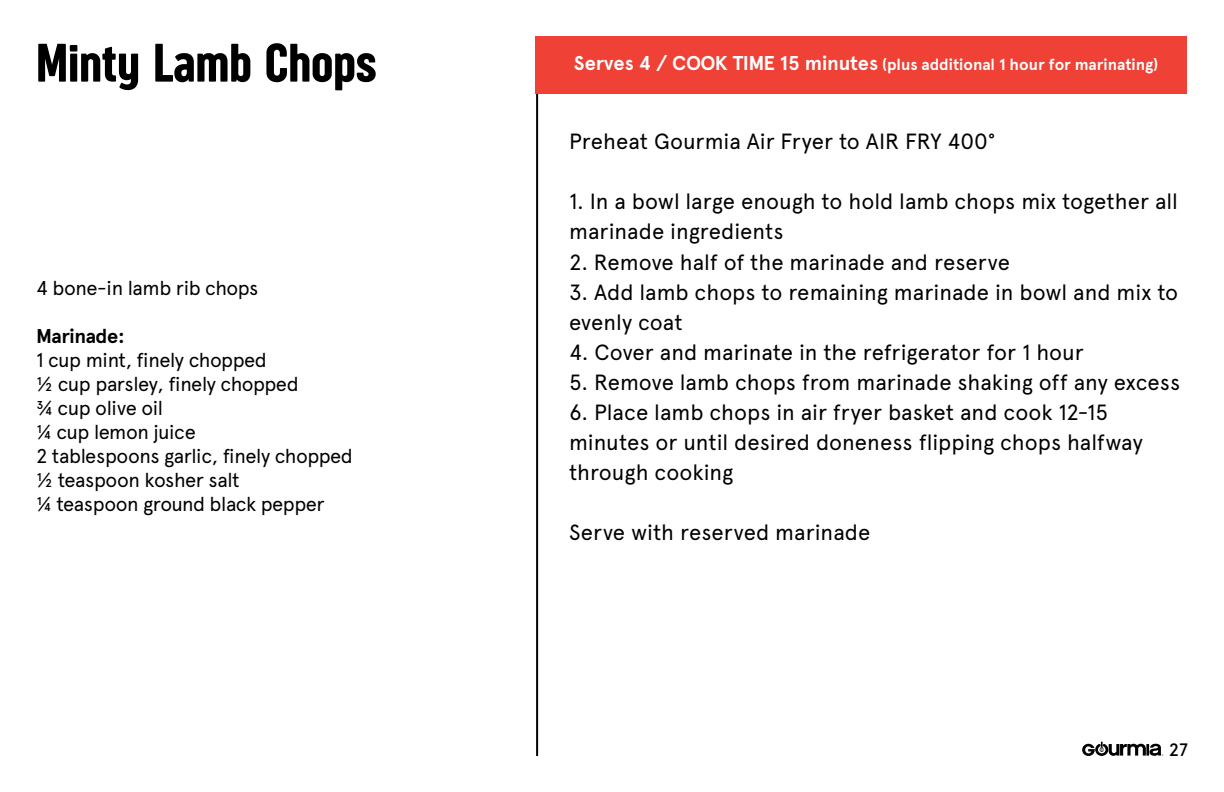
<style>
.page{position:relative;width:1224px;height:792px;background:#fff}
.page>*{position:absolute;margin:0;border:0;box-sizing:border-box;transform-origin:0 0}
.t1{font:56px "Sugo Pro Classic Trial";color:#000}
.t2{font:22px/30px "Apercu";color:#000}
.t3{font:20px/24px "Apercu";letter-spacing:-.02em;color:#000}
.t4{font:700 20px "Apercu";letter-spacing:-.02em;color:#000}
.t5{font:500 18px "Apercu";color:#000}
.t6{font:700 16px "Apercu";color:#fff}
.s1{font-size:20px}
</style>
<div class="page">
<hr style="left:536px;top:36px;width:2px;height:720px;background:#000">
<div style="left:536px;top:36px;width:651px;height:58px;background:#ef4136"></div>
<svg style="left:1082px;top:742px;width:81px;height:14px"></svg>
<h1 class="t1" style="left:36px;top:31px;width:342px">Minty Lamb Chops</h1>
<p class="t6" style="left:574px;top:52px;width:586px"><span class="s1">Serves 4 / COOK TIME 15 minutes</span> (plus additional 1 hour for marinating)</p>
<p class="t3" style="left:36px;top:275px;width:224px">4 bone-in lamb rib chops</p>
<p class="t4" style="left:36px;top:321px;width:90px">Marinade:</p>
<p class="t3" style="left:36px;top:347px;width:318px">1 cup mint, finely chopped<br>½ cup parsley, finely chopped<br>¾ cup olive oil<br>¼ cup lemon juice<br>2 tablespoons garlic, finely chopped ½ teaspoon kosher salt<br>¼ teaspoon ground black pepper</p>
<p class="t2" style="left:569px;top:125px;width:428px">Preheat Gourmia Air Fryer to AIR FRY 400°</p>
<p class="t2" style="left:569px;top:185px;width:610px">1. In a bowl large enough to hold lamb chops mix together all marinade ingredients</p>
<p class="t2" style="left:569px;top:245px;width:442px">2. Remove half of the marinade and reserve</p>
<p class="t2" style="left:569px;top:275px;width:611px">3. Add lamb chops to remaining marinade in bowl and mix to evenly coat</p>
<p class="t2" style="left:569px;top:335px;width:516px">4. Cover and marinate in the refrigerator for 1 hour</p>
<p class="t2" style="left:569px;top:365px;width:613px">5. Remove lamb chops from marinade shaking off any excess</p>
<p class="t2" style="left:569px;top:395px;width:575px">6. Place lamb chops in air fryer basket and cook 12-15 minutes or until desired doneness flipping chops halfway through cooking</p>
<p class="t2" style="left:569px;top:515px;width:303px">Serve with reserved marinade</p>
<p class="t5" style="left:1169px;top:736px;width:21px">27</p>
</div>
